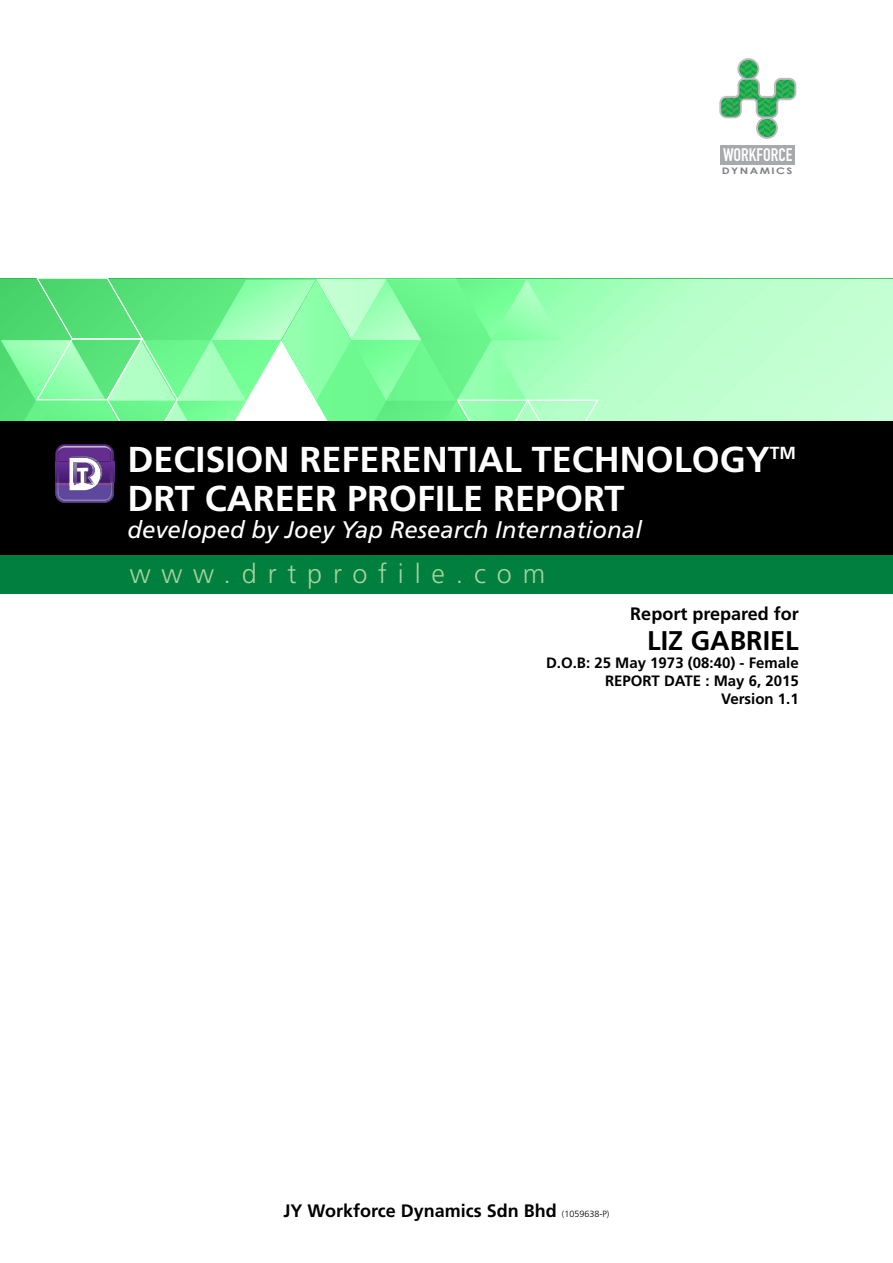
<style>
.page{position:relative;width:893px;height:1263px;background:#fff}
.page>*{position:absolute;margin:0;border:0;box-sizing:border-box;transform-origin:0 0}
.t1{font:700 36px/39.6px "Frutiger";color:#fff}
.t2{font:300 27px "Frutiger";letter-spacing:.4em;color:#a4d39b}
.t3{font:700 27px "Frutiger";color:#000}
.t4{font:italic 24px "Frutiger";color:#fff}
.t5{font:700 18px "Frutiger";color:#000}
.t6{font:17.85px "DIN Engschrift";color:#fff}
.t7{font:700 15px/18px "Frutiger";color:#000;text-align:right}
.t8{font:700 9px "Century Gothic";letter-spacing:.13em;color:#808285;scale:1.27 1}
.s1{font-weight:300;font-size:9px}
</style>
<div class="page">
<svg style="left:599px;top:279px;width:294px;height:142px;background:#bdffcd"></svg>
<div style="left:0;top:421px;width:893px;height:134px;background:#000"></div>
<div style="left:0;top:555px;width:893px;height:38px;background:#007f3e"></div>
<svg style="left:719px;top:58px;width:77px;height:81px"></svg>
<div style="left:720px;top:145px;width:75px;height:19px;background:#a7a9ac"></div>
<svg style="left:0;top:278px;width:599px;height:225px"></svg>
<p class="t6" style="left:723px;top:144px;width:71px">WORKFORCE</p>
<p class="t8" style="left:722px;top:165px;width:57px">DYNAMICS</p>
<h1 class="t1" style="left:128px;top:439px;width:670px">DECISION REFERENTIAL TECHNOLOGY<sup>TM<br></sup>DRT CAREER PROFILE REPORT</h1>
<h3 class="t4" style="left:128px;top:515px;width:516px">developed by Joey Yap Research International</h3>
<h2 class="t2" style="left:130px;top:558px;width:417px">www.drtprofile.com</h2>
<p class="t5" style="left:630px;top:603px;width:170px">Report prepared for</p>
<h2 class="t3" style="left:647px;top:624px;width:153px">LIZ GABRIEL</h2>
<p class="t7" style="left:546px;top:653px;width:254px">D.O.B: 25 May 1973 (08:40) - Female<br>REPORT DATE : May 6, 2015<br>Version 1.1</p>
<p class="t5" style="left:283px;top:1200px;width:327px">JY Workforce Dynamics Sdn Bhd <span class="s1">(1059638-P)</span></p>
</div>
